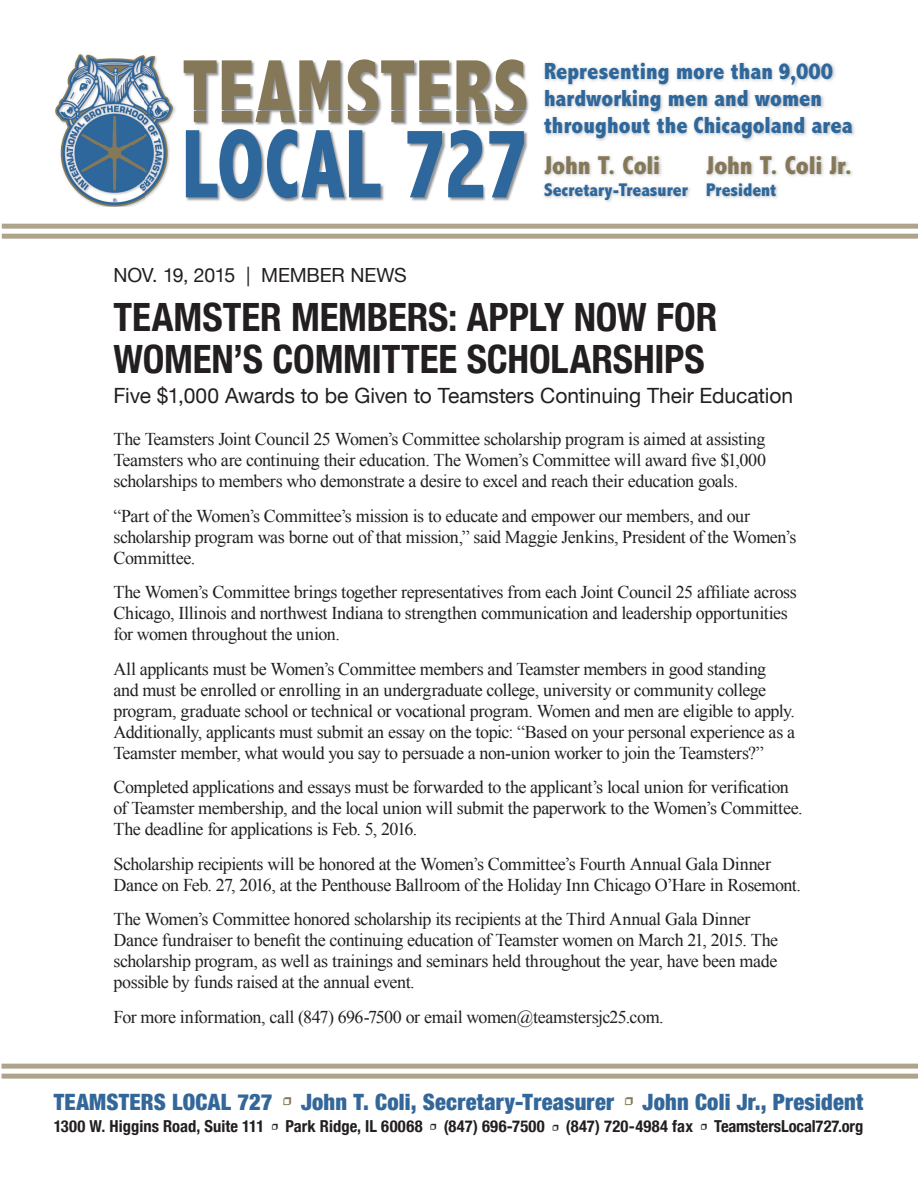
<style>
.page{position:relative;width:918px;height:1188px;background:#fff}
.page>*{position:absolute;margin:0;border:0;box-sizing:border-box;transform-origin:0 0}
.t1{font:800 condensed 98.55px "Abadi";letter-spacing:.01em;color:#2e679b;scale:.85 1}
.t2{font:800 condensed 90.45px "Abadi";letter-spacing:.01em;color:#857858;scale:.85 1}
.PDF_Headline{font:700 condensed 39px/42px "Helvetica Neue";letter-spacing:-.005em;color:#231f20}
.t3{font:800 condensed 26.1px "Abadi";letter-spacing:-.005em;color:#857858}
.t4{font:800 condensed 23.55px/26.8px "Abadi";letter-spacing:.005em;color:#2e679b}
.t5{font:900 condensed 22.5px "Helvetica Neue";letter-spacing:.01em;color:#336799}
.PDF_Subhed{font:21px "Helvetica Neue";letter-spacing:-.005em;color:#231f20}
.PDF_Label{font:19.5px "Helvetica Neue";letter-spacing:-.01em;color:#231f20}
.t6{font:800 condensed 18.45px "Abadi";color:#2e679b}
.PDF_Bodycopy{font:18px/21px "Times New Roman";letter-spacing:-.025em;color:#231f20}
.t7{font:700 condensed 16.5px "Helvetica Neue";letter-spacing:.005em;color:#231f20}
.s1{font-size:101.7px}
.s2{font-family:"Minion Pro";font-weight:400;font-stretch:normal;color:#867959}
.s3{font-family:"Minion Pro";font-weight:400;font-stretch:normal}
</style>
<div class="page">
<div style="left:2px;top:224px;width:916px;height:5px;background:#aea48c"></div>
<div style="left:2px;top:234px;width:916px;height:5px;background:#aea48c"></div>
<div style="left:2px;top:1064px;width:916px;height:5px;background:#aea48c"></div>
<div style="left:2px;top:1074px;width:916px;height:5px;background:#aea48c"></div>
<img style="left:184px;top:60px;width:345px;height:51px">
<img style="left:186px;top:111px;width:342px;height:91px">
<img style="left:194px;top:111px;width:330px;height:12px">
<img style="left:544px;top:155px;width:146px;height:47px">
<img style="left:544px;top:62px;width:311px;height:79px">
<img style="left:55px;top:83px;width:121px;height:124px">
<img style="left:67px;top:54px;width:95px;height:29px">
<img style="left:706px;top:155px;width:147px;height:44px">
<p class="t2" style="left:182px;top:39px;width:409px">TEAMSTERS</p>
<p class="t1" style="left:182px;top:107px;width:411px">LOCAL <span class="s1">727</span></p>
<p class="t4" style="left:544px;top:58px;width:310px">Representing more than 9,000 hardworking men and women throughout the Chicagoland area</p>
<p class="t3" style="left:706px;top:150px;width:148px">John T. Coli Jr.</p>
<p class="t6" style="left:706px;top:179px;width:72px">President</p>
<p class="t3" style="left:544px;top:150px;width:118px">John T. Coli</p>
<p class="t6" style="left:544px;top:179px;width:145px">Secretary-Treasurer</p>
<p class="PDF_Label" style="left:113px;top:258px;width:295px">NOV. 19, 2015 | MEMBER NEWS</p>
<p class="PDF_Headline" style="left:113px;top:294px;width:605px">TEAMSTER MEMBERS: APPLY NOW FOR<br>WOMEN’S COMMITTEE SCHOLARSHIPS</p>
<p class="PDF_Subhed" style="left:113px;top:378px;width:681px">Five $1,000 Awards to be Given to Teamsters Continuing Their Education</p>
<p class="PDF_Bodycopy" style="left:113px;top:428px;width:654px;text-align:justify">The Teamsters Joint Council 25 Women’s Committee scholarship program is aimed at assisting Teamsters who are continuing their education. The Women’s Committee will award five $1,000 scholarships to members who demonstrate a desire to excel and reach their education goals.</p>
<p class="PDF_Bodycopy" style="left:113px;top:505px;width:684px">“Part of the Women’s Committee’s mission is to educate and empower our members, and our scholarship program was borne out of that mission,” said Maggie Jenkins, President of the Women’s<br>Committee.</p>
<p class="PDF_Bodycopy" style="left:113px;top:581px;width:685px">The Women’s Committee brings together representatives from each Joint Council 25 affiliate across<br>Chicago, Illinois and northwest Indiana to strengthen communication and leadership opportunities for women throughout the union.</p>
<p class="PDF_Bodycopy" style="left:113px;top:658px;width:683px">All applicants must be Women’s Committee members and Teamster members in good standing and must be enrolled or enrolling in an undergraduate college, university or community college program, graduate school or technical or vocational program. Women and men are eligible to apply.<br>Additionally, applicants must submit an essay on the topic: “Based on your personal experience as a Teamster member, what would you say to persuade a non-union worker to join the Teamsters?”</p>
<p class="PDF_Bodycopy" style="left:113px;top:776px;width:691px">Completed applications and essays must be forwarded to the applicant’s local union for verification of Teamster membership, and the local union will submit the paperwork to the Women’s Committee.<br>The deadline for applications is Feb. 5, 2016.</p>
<p class="PDF_Bodycopy" style="left:113px;top:853px;width:689px">Scholarship recipients will be honored at the Women’s Committee’s Fourth Annual Gala Dinner<br>Dance on Feb. 27, 2016, at the Penthouse Ballroom of the Holiday Inn Chicago O’Hare in Rosemont.</p>
<p class="PDF_Bodycopy" style="left:113px;top:908px;width:666px">The Women’s Committee honored scholarship its recipients at the Third Annual Gala Dinner Dance fundraiser to benefit the continuing education of Teamster women on March 21, 2015. The scholarship program, as well as trainings and seminars held throughout the year, have been made possible by funds raised at the annual event.</p>
<p class="PDF_Bodycopy" style="left:113px;top:1006px;width:552px">For more information, call (847) 696-7500 or email women@teamstersjc25.com.</p>
<p class="t5" style="left:54px;top:1083px;width:811px">TEAMSTERS LOCAL 727 <span class="s2">•</span> John T. Coli, Secretary-Treasurer <span class="s2">•</span> John Coli Jr., President</p>
<p class="t7" style="left:54px;top:1113px;width:811px">1300 W. Higgins Road, Suite 111 <span class="s3">•</span> Park Ridge, IL 60068 <span class="s3">•</span> (847) 696-7500 <span class="s3">•</span> (847) 720-4984 fax <span class="s3">•</span> TeamstersLocal727.org</p>
</div>
